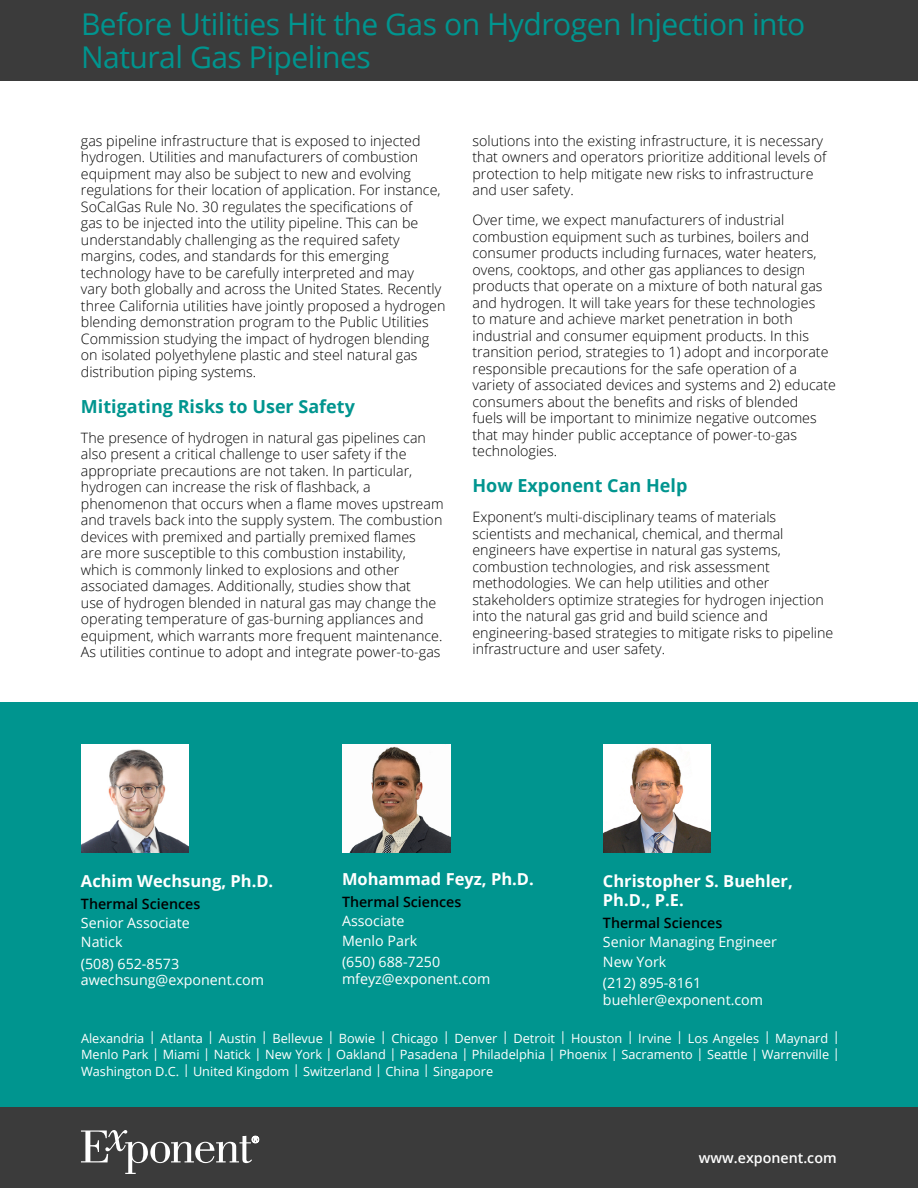
<style>
.page{position:relative;width:918px;height:1188px;background:#fff}
.page>*{position:absolute;margin:0;border:0;box-sizing:border-box;transform-origin:0 0}
.t1{font:30px/33px "Open Sans";letter-spacing:-.015em;color:#00958f}
.t2{font:700 18px "Open Sans";color:#00958f}
.t3{font:700 16.5px/19.5px "Open Sans";color:#fff}
.t4{font:300 14.25px/16.5px "Open Sans";color:#000}
.t5{font:14.25px/19.2px "Open Sans";color:#fff}
.t6{font:600 14.25px "Open Sans";color:#000}
.t7{font:600 14.25px "Open Sans";color:#fff}
.t8{font:12.75px/16.5px "Open Sans";color:#fff;text-align:justify}
</style>
<div class="page">
<div style="left:0;top:702px;width:918px;height:405px;background:#00958f"></div>
<div style="left:0;top:0;width:918px;height:81px;background:#3b3b3b"></div>
<div style="left:0;top:1107px;width:918px;height:81px;background:#3b3b3b"></div>
<svg style="left:81px;top:1130px;width:178px;height:44px"></svg>
<img style="left:81px;top:745px;width:108px;height:108px">
<img style="left:342px;top:745px;width:108px;height:108px">
<img style="left:603px;top:745px;width:108px;height:108px">
<h1 class="t1" style="left:81px;top:7px;width:726px">Before Utilities Hit the Gas on Hydrogen Injection into<br>Natural Gas Pipelines</h1>
<p class="t4" style="left:81px;top:132px;width:366px">gas pipeline infrastructure that is exposed to injected hydrogen. Utilities and manufacturers of combustion equipment may also be subject to new and evolving regulations for their location of application. For instance, SoCalGas Rule No. 30 regulates the specifications of<br>gas to be injected into the utility pipeline. This can be understandably challenging as the required safety margins, codes, and standards for this emerging technology have to be carefully interpreted and may<br>vary both globally and across the United States. Recently three California utilities have jointly proposed a hydrogen blending demonstration program to the Public Utilities Commission studying the impact of hydrogen blending on isolated polyethylene plastic and steel natural gas distribution piping systems.</p>
<p class="t2" style="left:81px;top:394px;width:276px">Mitigating Risks to User Safety</p>
<p class="t4" style="left:81px;top:429px;width:364px">The presence of hydrogen in natural gas pipelines can also present a critical challenge to user safety if the appropriate precautions are not taken. In particular, hydrogen can increase the risk of flashback, a phenomenon that occurs when a flame moves upstream and travels back into the supply system. The combustion devices with premixed and partially premixed flames<br>are more susceptible to this combustion instability, which is commonly linked to explosions and other associated damages. Additionally, studies show that<br>use of hydrogen blended in natural gas may change the operating temperature of gas-burning appliances and equipment, which warrants more frequent maintenance.<br>As utilities continue to adopt and integrate power-to-gas</p>
<p class="t4" style="left:472px;top:132px;width:355px">solutions into the existing infrastructure, it is necessary that owners and operators prioritize additional levels of protection to help mitigate new risks to infrastructure and user safety.</p>
<p class="t4" style="left:472px;top:212px;width:365px">Over time, we expect manufacturers of industrial combustion equipment such as turbines, boilers and consumer products including furnaces, water heaters, ovens, cooktops, and other gas appliances to design products that operate on a mixture of both natural gas and hydrogen. It will take years for these technologies<br>to mature and achieve market penetration in both industrial and consumer equipment products. In this transition period, strategies to 1) adopt and incorporate responsible precautions for the safe operation of a variety of associated devices and systems and 2) educate consumers about the benefits and risks of blended<br>fuels will be important to minimize negative outcomes that may hinder public acceptance of power-to-gas technologies.</p>
<p class="t2" style="left:472px;top:473px;width:216px">How Exponent Can Help</p>
<p class="t4" style="left:472px;top:509px;width:362px">Exponent’s multi-disciplinary teams of materials scientists and mechanical, chemical, and thermal engineers have expertise in natural gas systems, combustion technologies, and risk assessment methodologies. We can help utilities and other stakeholders optimize strategies for hydrogen injection into the natural gas grid and build science and engineering-based strategies to mitigate risks to pipeline infrastructure and user safety.</p>
<p class="t3" style="left:81px;top:871px;width:194px">Achim Wechsung, Ph.D.</p>
<p class="t6" style="left:81px;top:894px;width:121px">Thermal Sciences</p>
<p class="t5" style="left:81px;top:913px;width:110px">Senior Associate<br>Natick</p>
<p class="t5" style="left:81px;top:955px;width:185px;line-height:16.5px">(508) 652-8573 awechsung@exponent.com</p>
<p class="t3" style="left:342px;top:869px;width:193px">Mohammad Feyz, Ph.D.</p>
<p class="t6" style="left:342px;top:892px;width:121px">Thermal Sciences</p>
<p class="t5" style="left:342px;top:911px;width:77px">Associate<br>Menlo Park</p>
<p class="t5" style="left:342px;top:954px;width:150px;line-height:16.5px">(650) 688-7250 mfeyz@exponent.com</p>
<p class="t3" style="left:603px;top:871px;width:191px">Christopher S. Buehler,<br>Ph.D., P.E.</p>
<p class="t6" style="left:603px;top:913px;width:121px">Thermal Sciences</p>
<p class="t5" style="left:603px;top:932px;width:176px">Senior Managing Engineer<br>New York</p>
<p class="t5" style="left:603px;top:975px;width:162px;line-height:16.5px">(212) 895-8161 buehler@exponent.com</p>
<p class="t8" style="left:81px;top:1030px;width:760px">Alexandria | Atlanta | Austin | Bellevue | Bowie | Chicago | Denver | Detroit | Houston | Irvine | Los Angeles | Maynard | Menlo Park | Miami | Natick | New York | Oakland | Pasadena | Philadelphia | Phoenix | Sacramento | Seattle | Warrenville | Washington D.C. | United Kingdom | Switzerland | China | Singapore</p>
<p class="t7" style="left:699px;top:1148px;width:139px">www.exponent.com</p>
</div>
